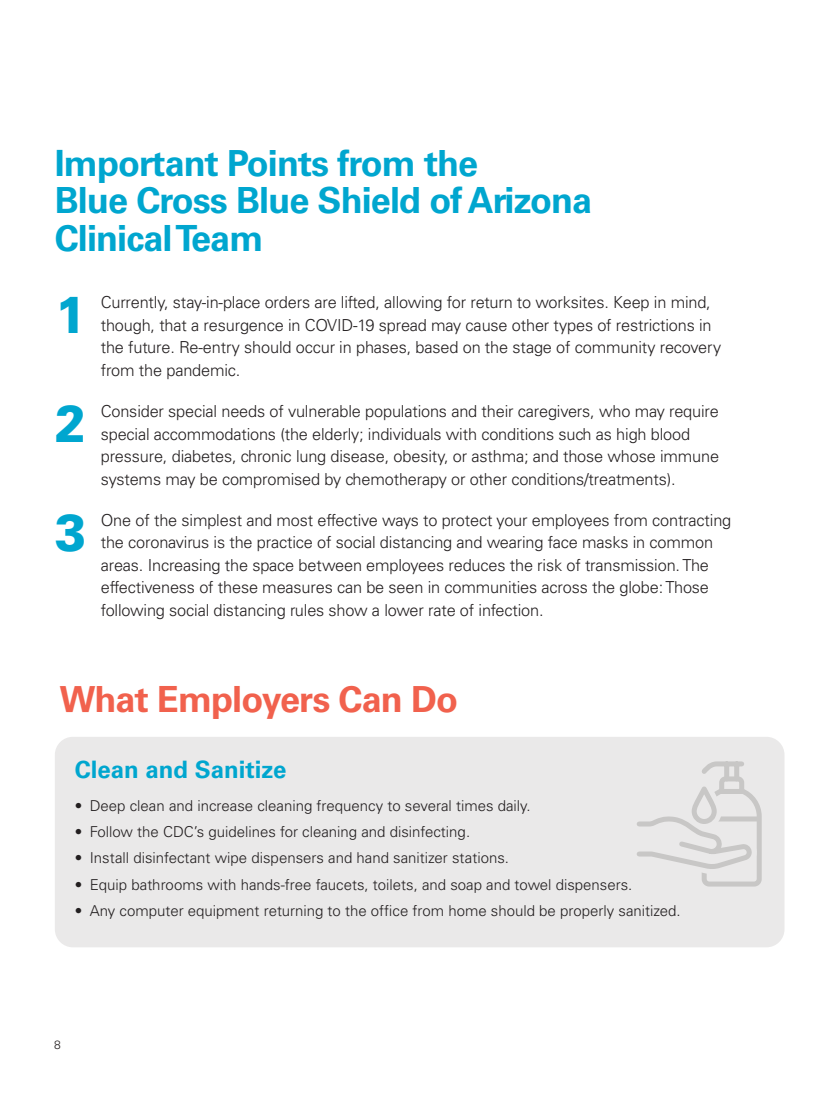
<style>
.page{position:relative;width:837px;height:1094px;background:#fff}
.page>*{position:absolute;margin:0;border:0;box-sizing:border-box;transform-origin:0 0}
.t1{font:900 52.2px/108.8px "Univers";color:#00a6cf;text-align:justify;scale:.9 1}
.t2{font:700 36px/37.5px "Univers";letter-spacing:-.025em;color:#00a6cf}
.t3{font:700 36px "Univers";letter-spacing:-.025em;color:#f1614d}
.t4{font:700 24px "Univers";color:#00a6cf}
.t5{font:300 16.5px/22.5px "Univers";letter-spacing:-.01em;color:#231f20}
.t6{font:300 15px "Univers";color:#231f20}
.t7{font:300 12px "Univers";color:#231f20}
</style>
<div class="page">
<div style="left:55px;top:736px;width:730px;height:211px;background:#eae9e9;border-radius:18px"></div>
<svg style="left:637px;top:761px;width:125px;height:126px"></svg>
<h2 class="t2" style="left:55px;top:144px;width:539px">Important Points from the<br>Blue Cross Blue Shield of Arizona<br>Clinical Team</h2>
<h1 class="t1" style="left:55px;top:258px;width:36px">1<br>2<br>3</h1>
<p class="t5" style="left:101px;top:291px;width:622px">Currently, stay-in-place orders are lifted, allowing for return to worksites. Keep in mind, though, that a resurgence in COVID-19 spread may cause other types of restrictions in the future. Re-entry should occur in phases, based on the stage of community recovery from the pandemic.</p>
<p class="t5" style="left:101px;top:400px;width:620px">Consider special needs of vulnerable populations and their caregivers, who may require special accommodations (the elderly; individuals with conditions such as high blood pressure, diabetes, chronic lung disease, obesity, or asthma; and those whose immune systems may be compromised by chemotherapy or other conditions/treatments).</p>
<p class="t5" style="left:101px;top:508px;width:632px">One of the simplest and most effective ways to protect your employees from contracting the coronavirus is the practice of social distancing and wearing face masks in common areas. Increasing the space between employees reduces the risk of transmission. The effectiveness of these measures can be seen in communities across the globe: Those following social distancing rules show a lower rate of infection.</p>
<h2 class="t3" style="left:59px;top:677px;width:400px">What Employers Can Do</h2>
<h3 class="t4" style="left:75px;top:755px;width:213px">Clean and Sanitize</h3>
<p class="t6" style="left:75px;top:796px;width:457px">• Deep clean and increase cleaning frequency to several times daily.</p>
<p class="t6" style="left:75px;top:822px;width:397px">• Follow the CDC’s guidelines for cleaning and disinfecting.</p>
<p class="t6" style="left:75px;top:849px;width:436px">• Install disinfectant wipe dispensers and hand sanitizer stations.</p>
<p class="t6" style="left:75px;top:875px;width:559px">• Equip bathrooms with hands-free faucets, toilets, and soap and towel dispensers.</p>
<p class="t6" style="left:75px;top:901px;width:607px">• Any computer equipment returning to the office from home should be properly sanitized.</p>
<p class="t7" style="left:54px;top:1038px;width:8px">8</p>
</div>
